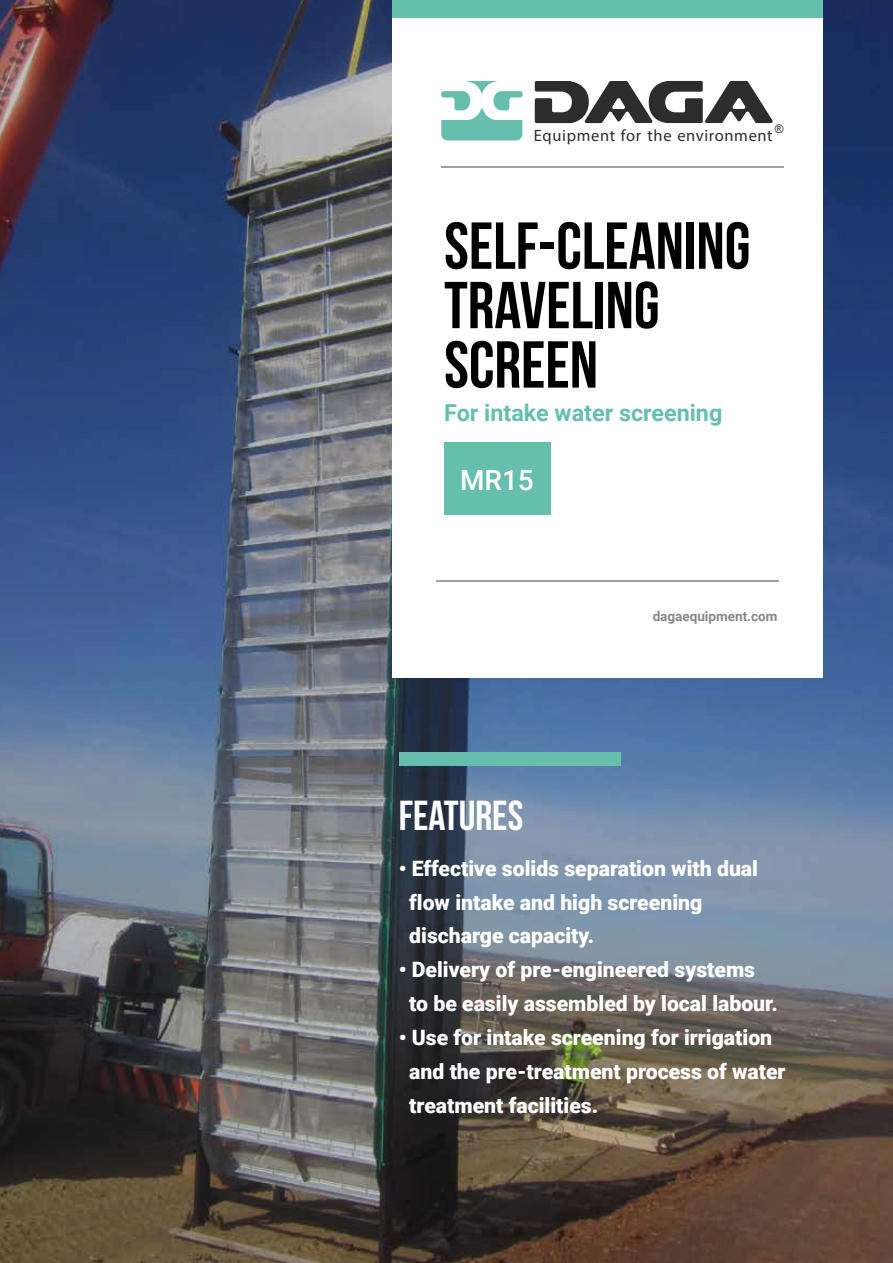
<style>
.page{position:relative;width:893px;height:1263px;background:#fff}
.page>*{position:absolute;margin:0;border:0;box-sizing:border-box;transform-origin:0 0}
.t1{font:66.15px/59.4px "Bebas Neue";color:#000}
.t2{font:41.85px "Bebas Neue";color:#fff}
.t3{font:500 27.9px "Roboto";color:#fff}
.t4{font:700 23.4px "Roboto";color:#66bfac}
.t5{font:900 21.15px/33.9px "Roboto";color:#fff}
.t6{font:16.5px "Myriad Pro";letter-spacing:.04em;color:#2d2d2d}
.t7{font:700 13.5px "Roboto";color:#878787}
.t8{font:11.85px "Arial";color:#2d2d2d}
</style>
<div class="page">
<img style="left:0;top:0;width:893px;height:1263px">
<div style="left:393px;top:0;width:430px;height:678px;background:#fff"></div>
<svg style="left:441px;top:81px;width:82px;height:59px"></svg>
<svg style="left:535px;top:81px;width:238px;height:42px"></svg>
<div style="left:399px;top:752px;width:222px;height:14px;background:#66bfac"></div>
<div style="left:393px;top:0;width:430px;height:17px;background:#66bfac"></div>
<hr style="left:441px;top:167px;width:343px;height:1px;background:#a0a09f">
<hr style="left:437px;top:580px;width:342px;height:1px;background:#a0a09f">
<div style="left:444px;top:443px;width:106px;height:72px;background:#66bfac"></div>
<p class="t8" style="left:775px;top:121px;width:10px">®</p>
<p class="t6" style="left:534px;top:125px;width:240px">Equipment for the environment</p>
<h1 class="t1" style="left:444px;top:215px;width:308px">SELF-CLEANING<br>TRAVELING<br>SCREEN</h1>
<p class="t4" style="left:444px;top:397px;width:280px">For intake water screening</p>
<h3 class="t3" style="left:460px;top:460px;width:75px">MR15</h3>
<h2 class="t2" style="left:399px;top:792px;width:126px">FEATURES</h2>
<p class="t7" style="left:653px;top:607px;width:126px">dagaequipment.com</p>
<p class="t5" style="left:409px;top:850px;width:350px;text-indent:-11px">• Effective solids separation with dual flow intake and high screening discharge capacity.</p>
<p class="t5" style="left:409px;top:952px;width:370px;text-indent:-11px">• Delivery of pre-engineered systems to be easily assembled by local labour.</p>
<p class="t5" style="left:409px;top:1020px;width:378px;text-indent:-11px">• Use for intake screening for irrigation and the pre-treatment process of water treatment facilities.</p>
</div>
